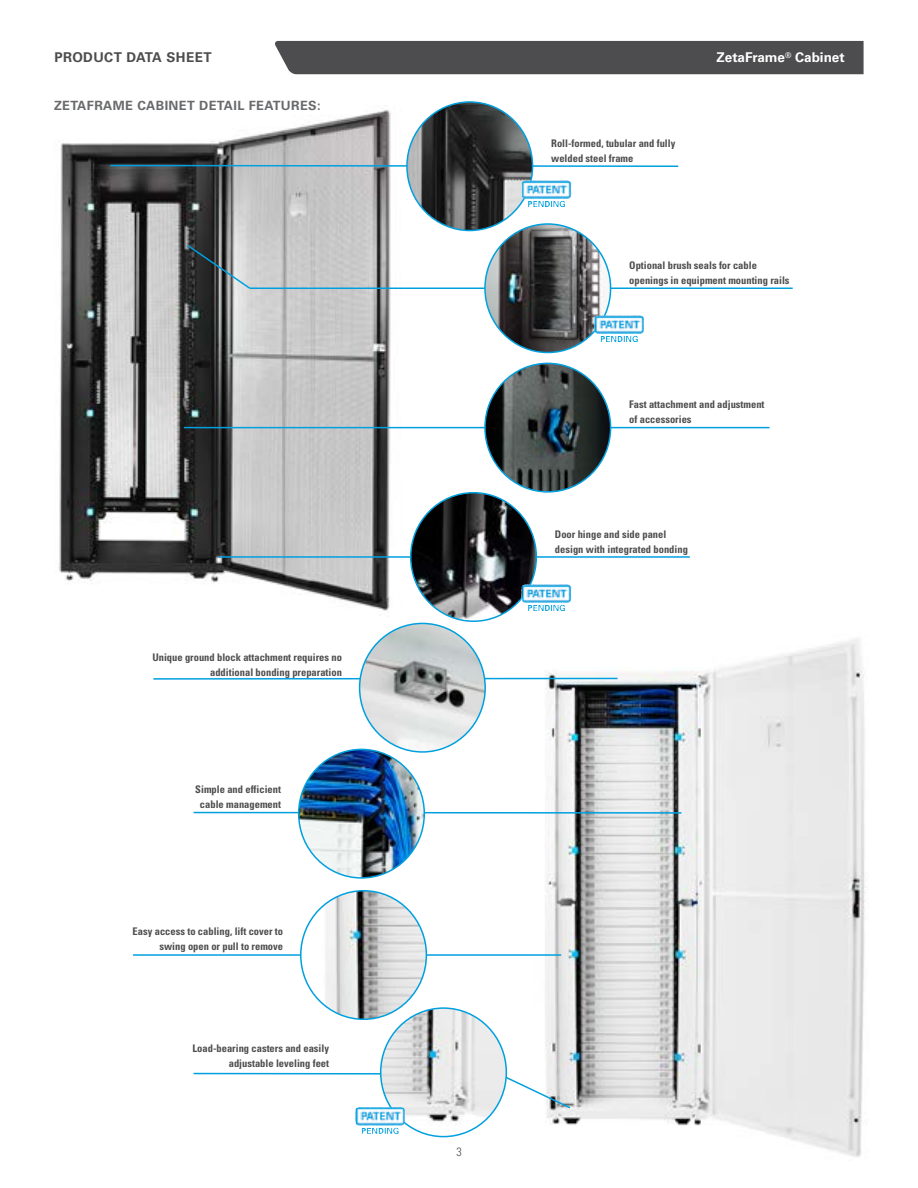
<style>
.page{position:relative;width:918px;height:1188px;background:#fff}
.page>*{position:absolute;margin:0;border:0;box-sizing:border-box;transform-origin:0 0}
.t1{font:700 13.5px "Univers LT Std";color:#fff}
.t2{font:700 13.5px "Univers LT Std";letter-spacing:.03em;color:#4d4d4f}
.t3{font:700 12.75px "Univers LT Std";letter-spacing:.03em;color:#696a6c}
.t4{font:300 condensed 12px "Univers LT Std";color:#4d4d4f}
.t5{font:700 condensed 10.5px/15px "Univers LT Std";color:#4d4d4f}
.t6{font:700 8.4px "Univers LT Std";color:#00a0df}
</style>
<div class="page">
<div style="left:275px;top:41px;width:589px;height:33px;background:#4d4d4f"></div>
<img style="left:59px;top:110px;width:355px;height:501px">
<img style="left:487px;top:639px;width:380px;height:518px">
<svg style="left:109px;top:164px;width:570px;height:4px"></svg>
<img style="left:407px;top:102px;width:126px;height:129px">
<hr style="left:250px;top:288px;width:543px;height:1px;background:#00a0df">
<img style="left:485px;top:224px;width:126px;height:129px">
<hr style="left:184px;top:427px;width:586px;height:1px;background:#00a0df">
<img style="left:485px;top:363px;width:126px;height:129px">
<hr style="left:219px;top:556px;width:471px;height:2px;background:#00a0df">
<img style="left:411px;top:493px;width:125px;height:128px">
<hr style="left:153px;top:678px;width:465px;height:2px;background:#00a0df">
<img style="left:360px;top:623px;width:125px;height:129px">
<hr style="left:193px;top:812px;width:488px;height:2px;background:#00a0df">
<img style="left:299px;top:749px;width:125px;height:129px">
<hr style="left:133px;top:954px;width:428px;height:2px;background:#00a0df">
<img style="left:301px;top:891px;width:125px;height:128px">
<hr style="left:194px;top:1073px;width:308px;height:2px;background:#00a0df">
<svg style="left:506px;top:1074px;width:66px;height:36px"></svg>
<img style="left:381px;top:1008px;width:125px;height:129px">
<svg style="left:185px;top:243px;width:67px;height:47px;background:#696f71"></svg>
<img style="left:521px;top:185px;width:1px;height:14px">
<img style="left:526px;top:199px;width:7px;height:5px">
<img style="left:522px;top:180px;width:49px;height:19px">
<img style="left:594px;top:320px;width:1px;height:14px">
<img style="left:599px;top:334px;width:12px;height:5px">
<img style="left:595px;top:315px;width:49px;height:19px">
<img style="left:521px;top:589px;width:1px;height:14px">
<img style="left:526px;top:603px;width:10px;height:5px">
<img style="left:522px;top:584px;width:49px;height:19px">
<img style="left:355px;top:1111px;width:5px;height:15px">
<img style="left:360px;top:1125px;width:40px;height:6px">
<img style="left:356px;top:1107px;width:49px;height:18px">
<p class="t2" style="left:54px;top:50px;width:159px">PRODUCT DATA SHEET</p>
<p class="t3" style="left:54px;top:99px;width:268px">ZETAFRAME CABINET DETAIL FEATURES:</p>
<p class="t5" style="left:152px;top:650px;width:191px;text-align:right">Unique ground block attachment requires no additional bonding preparation</p>
<p class="t5" style="left:195px;top:782px;width:87px;text-align:center">Simple and efficient cable management</p>
<p class="t5" style="left:133px;top:924px;width:152px;text-align:right">Easy access to cabling, lift cover to swing open or pull to remove</p>
<p class="t5" style="left:193px;top:1041px;width:138px;text-align:right">Load-bearing casters and easily adjustable leveling feet</p>
<p class="t6" style="left:361px;top:1126px;width:40px">PENDING</p>
<p class="t4" style="left:456px;top:1144px;width:7px">3</p>
<p class="t5" style="left:551px;top:136px;width:126px">Roll-formed, tubular and fully welded steel frame</p>
<p class="t6" style="left:528px;top:199px;width:40px">PENDING</p>
<p class="t1" style="left:717px;top:50px;width:130px">ZetaFrame<sup>®</sup> Cabinet</p>
<p class="t5" style="left:629px;top:258px;width:162px">Optional brush seals for cable openings in equipment mounting rails</p>
<p class="t6" style="left:600px;top:334px;width:40px">PENDING</p>
<p class="t5" style="left:629px;top:397px;width:137px">Fast attachment and adjustment of accessories</p>
<p class="t5" style="left:555px;top:526px;width:135px">Door hinge and side panel design with integrated bonding</p>
<p class="t6" style="left:528px;top:603px;width:40px">PENDING</p>
</div>
